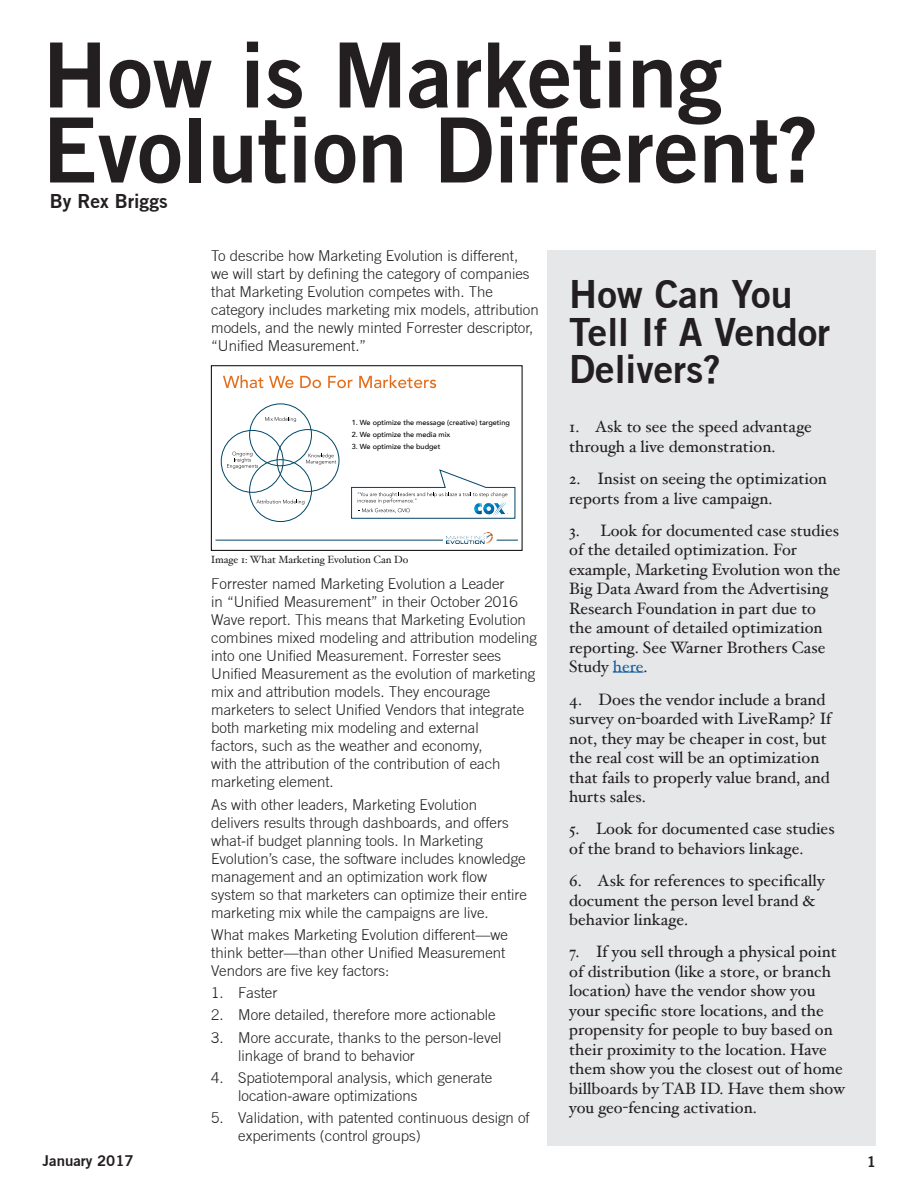
<style>
.page{position:relative;width:918px;height:1188px;background:#fff}
.page>*{position:absolute;margin:0;border:0;box-sizing:border-box;transform-origin:0 0}
.t1{font:700 90px/75px "Trade Gothic No.2";color:#231f20}
.headings{font:700 39px/37.5px "Trade Gothic No.2";color:#231f20}
.Why_this_Matters{font:700 19.5px "Trade Gothic No.2";color:#231f20}
.Paragraph_Style_2{font:16.5px/19.5px "Hoefler Text";color:#231f20}
.grouped_paragraphs{font:300 15px/18px "Trade Gothic";color:#231f20}
.headings-2{font:700 15px "Trade Gothic No.2";color:#231f20}
.Why_this_Matters-2{font:10.5px "Hoefler Text";color:#231f20}
.t2{font:500 7.35px "Avenir";color:#000}
.s1{color:#175d9e}
</style>
<div class="page">
<svg style="left:223px;top:375px;width:40px;height:13px"></svg>
<svg style="left:269px;top:376px;width:25px;height:12px"></svg>
<svg style="left:300px;top:376px;width:21px;height:12px"></svg>
<svg style="left:328px;top:376px;width:25px;height:12px"></svg>
<svg style="left:359px;top:375px;width:77px;height:13px"></svg>
<div style="left:249px;top:403px;width:63px;height:63px;border:1px solid #004769;border-radius:50%"></div>
<div style="left:221px;top:430px;width:63px;height:63px;border:1px solid #004769;border-radius:50%"></div>
<div style="left:249px;top:459px;width:63px;height:63px;border:1px solid #004769;border-radius:50%"></div>
<div style="left:277px;top:429px;width:62px;height:63px;border:1px solid #004769;border-radius:50%"></div>
<svg style="left:227px;top:452px;width:31px;height:17px"></svg>
<svg style="left:265px;top:417px;width:31px;height:5px"></svg>
<svg style="left:306px;top:453px;width:30px;height:12px"></svg>
<svg style="left:256px;top:500px;width:48px;height:5px"></svg>
<div style="left:211px;top:366px;width:311px;height:185px;border:1px solid #000"></div>
<hr style="left:216px;top:540px;width:227px;height:1px;background:#004769">
<svg style="left:497px;top:540px;width:21px;height:1px"></svg>
<img style="left:447px;top:533px;width:46px;height:11px">
<svg style="left:351px;top:469px;width:165px;height:50px"></svg>
<img style="left:474px;top:501px;width:33px;height:15px">
<div style="left:547px;top:250px;width:328px;height:895px;background:#e6e7e9"></div>
<hr style="left:613px;top:672px;width:31px;height:1px;background:#175d9e">
<p class="t1" style="left:43px;top:36px;width:778px">How is Marketing<br>Evolution Different?</p>
<p class="Why_this_Matters" style="left:50px;top:188px;width:120px">By Rex Briggs</p>
<p class="grouped_paragraphs" style="left:211px;top:247px;width:329px">To describe how Marketing Evolution is different, we will start by defining the category of companies that Marketing Evolution competes with. The category includes marketing mix models, attribution models, and the newly minted Forrester descriptor, “Unified Measurement.”</p>
<p class="t2" style="left:352px;top:416px;width:160px">1. We optimize the message (creative) targeting</p>
<p class="t2" style="left:352px;top:428px;width:100px">2. We optimize the media mix</p>
<p class="t2" style="left:352px;top:440px;width:90px">3. We optimize the budget</p>
<p class="Why_this_Matters-2" style="left:211px;top:553px;width:199px">Image 1: What Marketing Evolution Can Do</p>
<p class="grouped_paragraphs" style="left:211px;top:575px;width:327px">Forrester named Marketing Evolution a Leader<br>in “Unified Measurement” in their October 2016<br>Wave report. This means that Marketing Evolution combines mixed modeling and attribution modeling into one Unified Measurement. Forrester sees Unified Measurement as the evolution of marketing mix and attribution models. They encourage marketers to select Unified Vendors that integrate both marketing mix modeling and external<br>factors, such as the weather and economy,<br>with the attribution of the contribution of each marketing element.</p>
<p class="grouped_paragraphs" style="left:211px;top:795px;width:317px">As with other leaders, Marketing Evolution delivers results through dashboards, and offers what‑if budget planning tools. In Marketing Evolution’s case, the software includes knowledge management and an optimization work flow system so that marketers can optimize their entire marketing mix while the campaigns are live.</p>
<p class="grouped_paragraphs" style="left:211px;top:925px;width:298px">What makes Marketing Evolution different—we think better—than other Unified Measurement<br>Vendors are five key factors:</p>
<p class="grouped_paragraphs" style="left:211px;top:984px;width:68px">1. Faster</p>
<p class="grouped_paragraphs" style="left:211px;top:1006px;width:286px">2. More detailed, therefore more actionable</p>
<p class="grouped_paragraphs" style="left:238px;top:1028px;width:265px;text-indent:-27px">3. More accurate, thanks to the person‑level linkage of brand to behavior</p>
<p class="grouped_paragraphs" style="left:238px;top:1068px;width:256px;text-indent:-27px">4. Spatiotemporal analysis, which generate location‑aware optimizations</p>
<p class="grouped_paragraphs" style="left:238px;top:1109px;width:293px;text-indent:-27px">5. Validation, with patented continuous design of experiments (control groups)</p>
<p class="headings" style="left:569px;top:275px;width:263px">How Can You<br>Tell If A Vendor<br>Delivers?</p>
<p class="Paragraph_Style_2" style="left:569px;top:417px;width:244px">1. Ask to see the speed advantage through a live demonstration.</p>
<p class="Paragraph_Style_2" style="left:569px;top:469px;width:259px">2. Insist on seeing the optimization reports from a live campaign.</p>
<p class="Paragraph_Style_2" style="left:569px;top:520px;width:273px">3. Look for documented case studies of the detailed optimization. For example, Marketing Evolution won the<br>Big Data Award from the Advertising<br>Research Foundation in part due to the amount of detailed optimization reporting. See Warner Brothers Case<br>Study <span class="s1">here</span>.</p>
<p class="Paragraph_Style_2" style="left:569px;top:689px;width:264px">4. Does the vendor include a brand survey on-boarded with LiveRamp? If not, they may be cheaper in cost, but the real cost will be an optimization that fails to properly value brand, and hurts sales.</p>
<p class="Paragraph_Style_2" style="left:569px;top:819px;width:267px">5. Look for documented case studies of the brand to behaviors linkage.</p>
<p class="Paragraph_Style_2" style="left:569px;top:871px;width:257px">6. Ask for references to specifically document the person level brand &amp; behavior linkage.</p>
<p class="Paragraph_Style_2" style="left:569px;top:942px;width:277px">7. If you sell through a physical point of distribution (like a store, or branch location) have the vendor show you your specific store locations, and the propensity for people to buy based on their proximity to the location. Have them show you the closest out of home billboards by TAB ID. Have them show you geo‑fencing activation.</p>
<p class="headings-2" style="left:43px;top:1151px;width:93px">January 2017</p>
<p class="headings-2" style="left:867px;top:1152px;width:11px">1</p>
</div>
